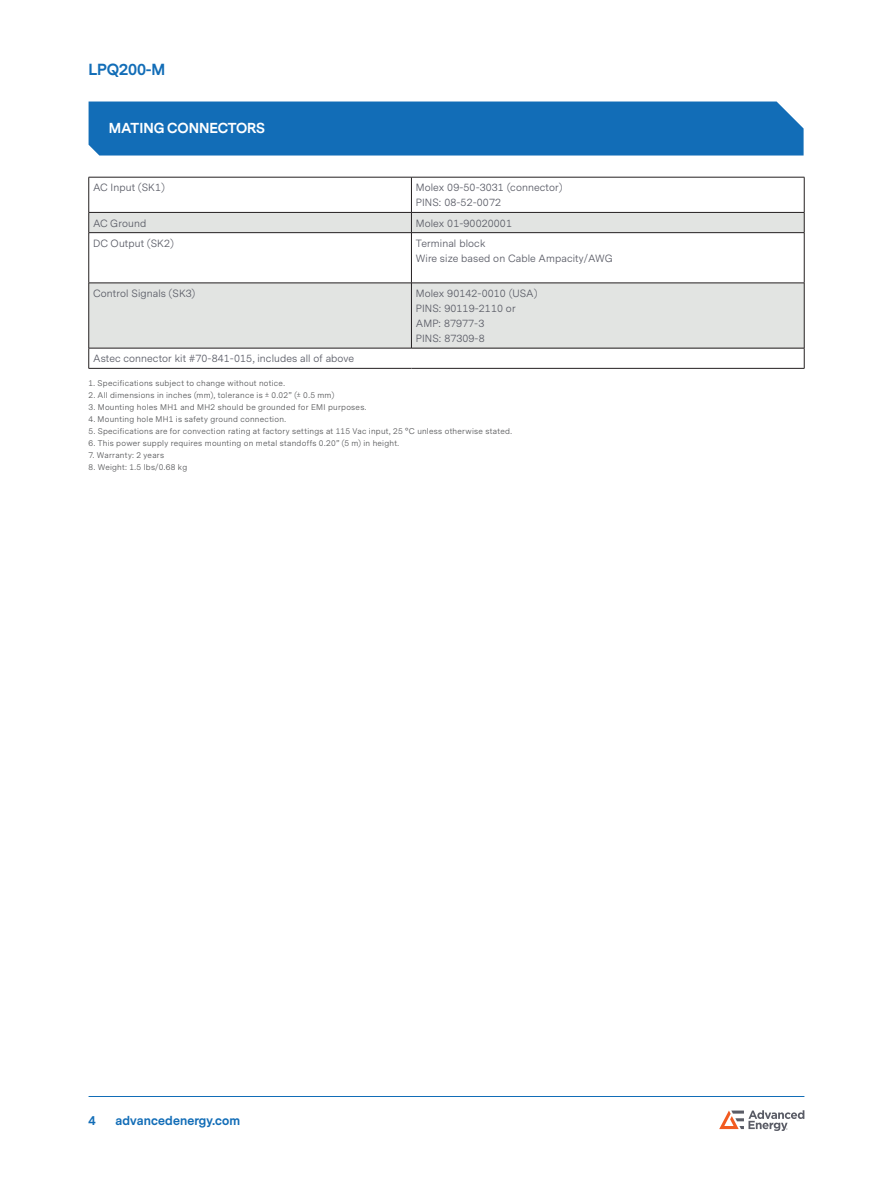
<style>
.page{position:relative;width:893px;height:1188px;background:#fff}
.page>*{position:absolute;margin:0;border:0;box-sizing:border-box;transform-origin:0 0}
.t1{font:700 15px "Messina Sans";letter-spacing:-.01em;color:#126db7}
.t2{font:700 13.5px "Messina Sans";color:#fff}
.t3{font:700 12px "Messina Sans";letter-spacing:.01em;color:#126db7}
.t4{font:10.5px/15px "Messina Sans";letter-spacing:.01em;color:#5a5c66}
.t5{font:8.25px "Messina Sans";letter-spacing:.035em;color:#57585a}
</style>
<div class="page">
<hr style="left:89px;top:1096px;width:715px;height:1px;background:#126db7">
<svg style="left:719px;top:1110px;width:85px;height:21px"></svg>
<div style="left:89px;top:102px;width:715px;height:54px;background:#126db7"></div>
<svg style="left:89px;top:178px;width:715px;height:190px"></svg>
<svg style="left:89px;top:213px;width:715px;height:135px;fill:#e2e4e2"></svg>
<div style="left:411px;top:283px;width:393px;height:65px;background:#e2e4e2"></div>
<hr style="left:89px;top:348px;width:322px;height:1px;background:#231f20">
<hr style="left:89px;top:368px;width:322px;height:1px;background:#231f20">
<hr style="left:411px;top:368px;width:393px;height:1px;background:#231f20">
<hr style="left:88px;top:177px;width:1px;height:35px;background:#231f20">
<hr style="left:411px;top:177px;width:1px;height:35px;background:#231f20">
<hr style="left:804px;top:177px;width:1px;height:35px;background:#231f20">
<svg style="left:88px;top:213px;width:1px;height:19px"></svg>
<svg style="left:411px;top:213px;width:1px;height:19px"></svg>
<svg style="left:804px;top:213px;width:1px;height:20px"></svg>
<hr style="left:88px;top:233px;width:1px;height:50px;background:#231f20">
<hr style="left:411px;top:233px;width:1px;height:50px;background:#231f20">
<hr style="left:804px;top:233px;width:1px;height:50px;background:#231f20">
<hr style="left:88px;top:283px;width:1px;height:65px;background:#231f20">
<svg style="left:88px;top:348px;width:1px;height:20px"></svg>
<hr style="left:411px;top:283px;width:1px;height:65px;background:#231f20">
<hr style="left:804px;top:283px;width:1px;height:65px;background:#231f20">
<svg style="left:804px;top:348px;width:1px;height:20px"></svg>
<hr style="left:89px;top:177px;width:322px;height:1px;background:#231f20">
<hr style="left:411px;top:177px;width:393px;height:1px;background:#231f20">
<hr style="left:89px;top:212px;width:322px;height:1px;background:#231f20">
<hr style="left:411px;top:212px;width:393px;height:1px;background:#231f20">
<hr style="left:89px;top:232px;width:323px;height:1px;background:#231f20">
<hr style="left:89px;top:283px;width:322px;height:1px;background:#231f20">
<hr style="left:412px;top:232px;width:392px;height:1px;background:#231f20">
<hr style="left:411px;top:283px;width:393px;height:1px;background:#231f20">
<hr style="left:411px;top:348px;width:393px;height:1px;background:#231f20">
<h1 class="t1" style="left:89px;top:59px;width:78px">LPQ200-M</h1>
<h2 class="t2" style="left:109px;top:119px;width:158px">MATING CONNECTORS</h2>
<p class="t4" style="left:93px;top:181px;width:73px">AC Input (SK1)</p>
<p class="t4" style="left:416px;top:181px;width:148px">Molex 09-50-3031 (connector)<br>PINS: 08-52-0072</p>
<p class="t4" style="left:93px;top:216px;width:55px">AC Ground</p>
<p class="t4" style="left:416px;top:216px;width:98px">Molex 01-90020001</p>
<p class="t4" style="left:93px;top:236px;width:82px">DC Output (SK2)</p>
<p class="t4" style="left:416px;top:236px;width:199px">Terminal block<br>Wire size based on Cable Ampacity/AWG</p>
<p class="t4" style="left:93px;top:286px;width:104px">Control Signals (SK3)</p>
<p class="t4" style="left:416px;top:286px;width:123px">Molex 90142-0010 (USA)<br>PINS: 90119-2110 or<br>AMP: 87977-3<br>PINS: 87309-8</p>
<p class="t4" style="left:93px;top:352px;width:263px">Astec connector kit #70-841-015, includes all of above</p>
<p class="t5" style="left:89px;top:379px;width:198px">1. Specifications subject to change without notice.</p>
<p class="t5" style="left:89px;top:391px;width:247px">2. All dimensions in inches (mm), tolerance is ± 0.02” (± 0.5 mm)</p>
<p class="t5" style="left:89px;top:403px;width:279px">3. Mounting holes MH1 and MH2 should be grounded for EMI purposes.</p>
<p class="t5" style="left:89px;top:415px;width:199px">4. Mounting hole MH1 is safety ground connection.</p>
<p class="t5" style="left:89px;top:427px;width:425px">5. Specifications are for convection rating at factory settings at 115 Vac input, 25 °C unless otherwise stated.</p>
<p class="t5" style="left:89px;top:439px;width:312px">6. This power supply requires mounting on metal standoffs 0.20” (5 m) in height.</p>
<p class="t5" style="left:89px;top:451px;width:77px">7. Warranty: 2 years</p>
<p class="t5" style="left:89px;top:463px;width:100px">8. Weight: 1.5 lbs/0.68 kg</p>
<h3 class="t3" style="left:89px;top:1113px;width:9px">4</h3>
<h3 class="t3" style="left:116px;top:1113px;width:126px">advancedenergy.com</h3>
</div>
